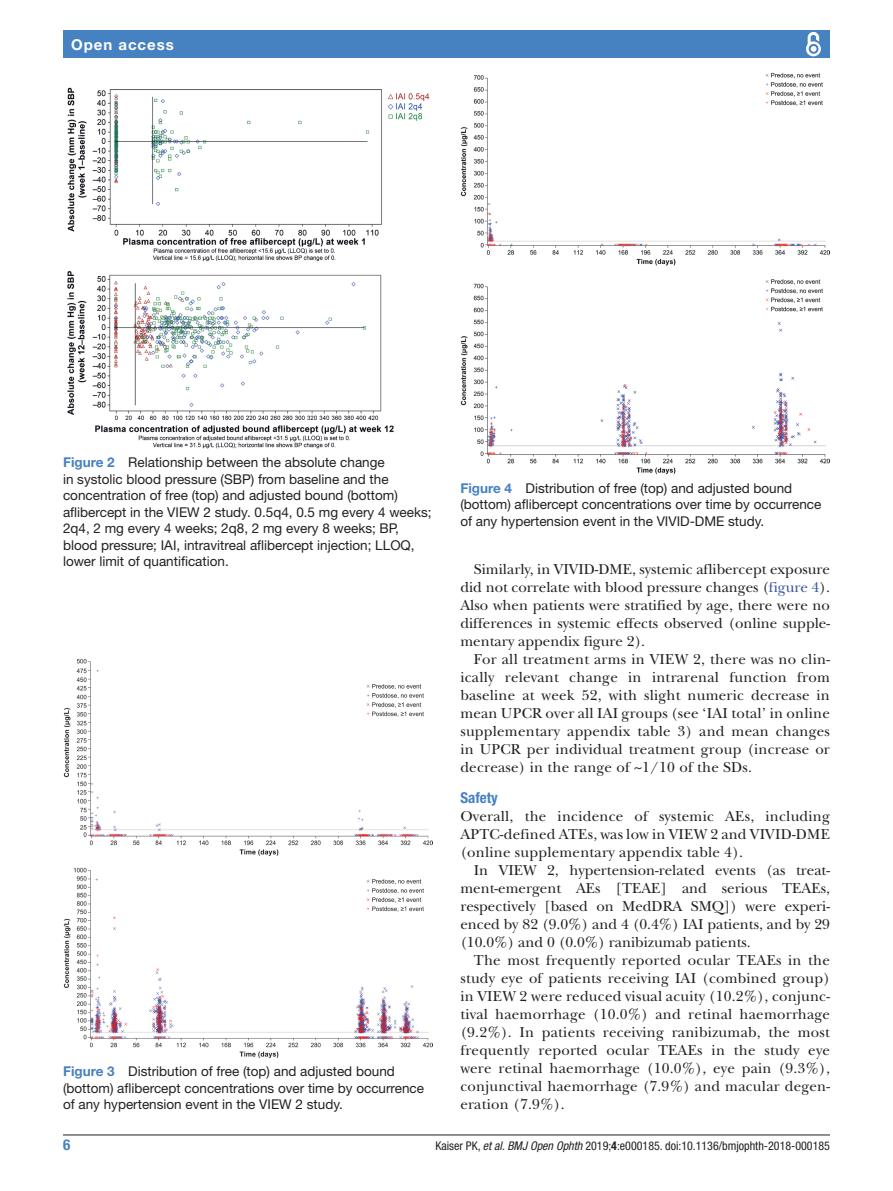
<style>
.page{position:relative;width:893px;height:1191px;background:#fff}
.page>*{position:absolute;margin:0;border:0;box-sizing:border-box;transform-origin:0 0}
.t1{font:15px/18px "New Baskerville";letter-spacing:.015em;color:#231f20;text-align:justify}
.t2{font:700 15px "Helvetica Neue LT Std";letter-spacing:.065em;color:#fff}
.t3{font:700 condensed 15px "Helvetica Neue LT Std";color:#4681c2}
.t4{font:13.5px/16.5px "Helvetica Neue LT Std";color:#231f20}
.t5{font:condensed 12px "Helvetica Neue LT Std";color:#231f20}
.s1{font-weight:700;color:#4681c2}
.s2{color:#3853a3}
.s3{font-style:italic}
.s4{font-weight:700}
</style>
<div class="page">
<hr style="left:63px;top:1134px;width:767px;height:1px;background:#231f20">
<div style="left:63px;top:31px;width:767px;height:27px;background:#4681c2"></div>
<svg style="left:806px;top:31px;width:15px;height:26px"></svg>
<img style="left:67px;top:87px;width:363px;height:362px">
<img style="left:63px;top:659px;width:370px;height:399px">
<img style="left:460px;top:73px;width:370px;height:402px">
<p class="t2" style="left:71px;top:35px;width:104px">Open access</p>
<p class="t4" style="left:63px;top:454px;width:370px"><span class="s1">Figure 2</span> Relationship between the absolute change<br>in systolic blood pressure (SBP) from baseline and the concentration of free (top) and adjusted bound (bottom) aflibercept in the VIEW 2 study. 0.5q4, 0.5 mg every 4 weeks; 2q4, 2 mg every 4 weeks; 2q8, 2 mg every 8 weeks; BP, blood pressure; IAI, intravitreal aflibercept injection; LLOQ, lower limit of quantification.</p>
<p class="t4" style="left:63px;top:1063px;width:363px"><span class="s1">Figure 3</span> Distribution of free (top) and adjusted bound (bottom) aflibercept concentrations over time by occurrence of any hypertension event in the VIEW 2 study.</p>
<p class="t4" style="left:460px;top:480px;width:363px"><span class="s1">Figure 4</span> Distribution of free (top) and adjusted bound (bottom) aflibercept concentrations over time by occurrence of any hypertension event in the VIVID-DME study.</p>
<p class="t1" style="left:460px;top:560px;width:371px;text-indent:14px">Similarly, in VIVID-DME, systemic aflibercept exposure did not correlate with blood pressure changes (<span class="s2">figure 4</span>).<br>Also when patients were stratified by age, there were no differences in systemic effects observed (online supple&shy;mentary appendix figure 2).</p>
<p class="t1" style="left:460px;top:650px;width:371px;text-indent:14px">For all treatment arms in VIEW 2, there was no clin&shy;ically relevant change in intrarenal function from baseline at week 52, with slight numeric decrease in mean UPCR over all IAI groups (see ‘IAI total’ in online supplementary appendix table 3) and mean changes in UPCR per individual treatment group (increase or decrease) in the range of ~1/10 of the SDs.</p>
<p class="t3" style="left:460px;top:789px;width:39px">Safety</p>
<p class="t1" style="left:460px;top:807px;width:371px">Overall, the incidence of systemic AEs, including APTC-defined ATEs, was low in VIEW 2 and VIVID-DME (online supplementary appendix table 4).</p>
<p class="t1" style="left:460px;top:861px;width:371px;text-indent:14px">In VIEW 2, hypertension-related events (as treat&shy;ment-emergent AEs [TEAE] and serious TEAEs, respectively [based on MedDRA SMQ]) were experi&shy;enced by 82 (9.0%) and 4 (0.4%) IAI patients, and by 29 (10.0%) and 0 (0.0%) ranibizumab patients.</p>
<p class="t1" style="left:460px;top:951px;width:371px;text-indent:14px">The most frequently reported ocular TEAEs in the study eye of patients receiving IAI (combined group) in VIEW 2 were reduced visual acuity (10.2%), conjunc&shy;tival haemorrhage (10.0%) and retinal haemorrhage (9.2%). In patients receiving ranibizumab, the most frequently reported ocular TEAEs in the study eye were retinal haemorrhage (10.0%), eye pain (9.3%), conjunctival haemorrhage (7.9%) and macular degen&shy;eration (7.9%).</p>
<p class="t3" style="left:63px;top:1135px;width:9px">6</p>
<p class="t5" style="left:435px;top:1138px;width:396px">Kaiser PK, <span class="s3">et al</span>. <span class="s3">BMJ Open Ophth</span> 2019;<span class="s4">4</span>:e000185. doi:10.1136/bmjophth-2018-000185</p>
</div>
